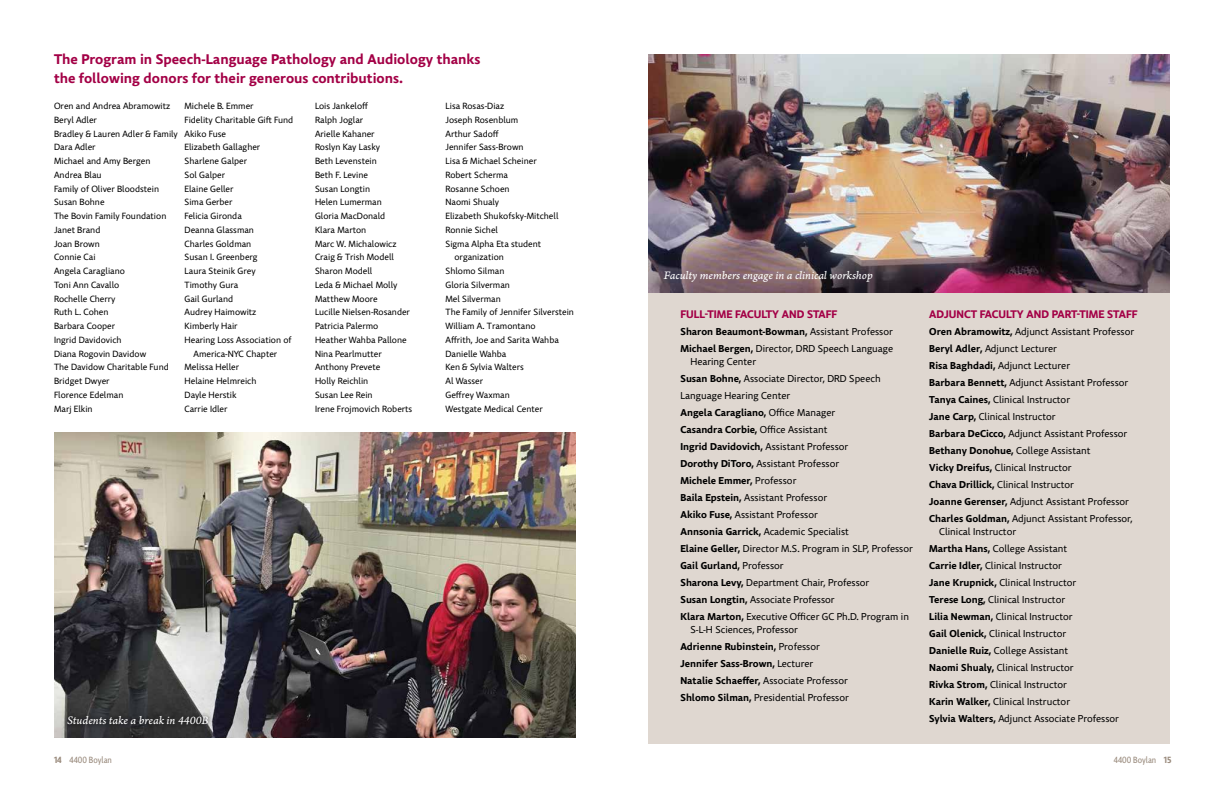
<style>
.page{position:relative;width:1224px;height:792px;background:#fff}
.page>*{position:absolute;margin:0;border:0;box-sizing:border-box;transform-origin:0 0}
.t1{font:700 14px/19px "Comenia Sans";color:#a30046}
.t2{font:12px "Arno Pro Italic Caption";letter-spacing:-.005em;color:#fff}
.t3{font:700 11px "Comenia Sans";color:#a30046}
.t4{font:10px/17px "Comenia Sans";color:#000}
.t5{font:9px/13.8px "Comenia Sans";color:#000}
.t6{font:9px "Comenia Sans Cond";color:#9a8b7d}
.s1{font-weight:700}
</style>
<div class="page">
<div style="left:648px;top:289px;width:522px;height:455px;background:#dfd7d0"></div>
<img style="left:54px;top:432px;width:522px;height:306px">
<img style="left:648px;top:54px;width:522px;height:238px">
<svg style="left:63px;top:711px;width:150px;height:19px;background:#383839"></svg>
<h1 class="t1" style="left:54px;top:51px;width:428px">The Program in Speech-Language Pathology and Audiology thanks the following donors for their generous contributions.</h1>
<p class="t5" style="left:54px;top:99px;width:125px">Oren and Andrea Abramowitz<br>Beryl Adler<br>Bradley &amp; Lauren Adler &amp; Family<br>Dara Adler<br>Michael and Amy Bergen<br>Andrea Blau<br>Family of Oliver Bloodstein<br>Susan Bohne<br>The Bovin Family Foundation<br>Janet Brand<br>Joan Brown<br>Connie Cai<br>Angela Caragliano<br>Toni Ann Cavallo<br>Rochelle Cherry<br>Ruth L. Cohen<br>Barbara Cooper<br>Ingrid Davidovich<br>Diana Rogovin Davidow<br>The Davidow Charitable Fund<br>Bridget Dwyer<br>Florence Edelman<br>Marj Elkin</p>
<p class="t5" style="left:185px;top:99px;width:71px">Michele B. Emmer</p>
<p class="t5" style="left:185px;top:113px;width:110px">Fidelity Charitable Gift Fund</p>
<p class="t5" style="left:185px;top:127px;width:43px">Akiko Fuse</p>
<p class="t5" style="left:185px;top:141px;width:77px">Elizabeth Gallagher</p>
<p class="t5" style="left:185px;top:154px;width:64px">Sharlene Galper</p>
<p class="t5" style="left:185px;top:168px;width:42px">Sol Galper</p>
<p class="t5" style="left:185px;top:182px;width:51px">Elaine Geller</p>
<p class="t5" style="left:185px;top:196px;width:50px">Sima Gerber</p>
<p class="t5" style="left:185px;top:209px;width:59px">Felicia Gironda</p>
<p class="t5" style="left:185px;top:223px;width:71px">Deanna Glassman</p>
<p class="t5" style="left:185px;top:237px;width:68px">Charles Goldman</p>
<p class="t5" style="left:185px;top:251px;width:75px">Susan I. Greenberg</p>
<p class="t5" style="left:185px;top:264px;width:73px">Laura Steinik Grey</p>
<p class="t5" style="left:185px;top:278px;width:55px">Timothy Gura</p>
<p class="t5" style="left:185px;top:292px;width:50px">Gail Gurland</p>
<p class="t5" style="left:185px;top:306px;width:73px">Audrey Haimowitz</p>
<p class="t5" style="left:185px;top:319px;width:55px">Kimberly Hair</p>
<p class="t5" style="left:185px;top:333px;width:109px">Hearing Loss Association of</p>
<p class="t5" style="left:194px;top:347px;width:85px">America-NYC Chapter</p>
<p class="t5" style="left:185px;top:361px;width:56px">Melissa Heller</p>
<p class="t5" style="left:185px;top:374px;width:73px">Helaine Helmreich</p>
<p class="t5" style="left:185px;top:388px;width:54px">Dayle Herstik</p>
<p class="t5" style="left:185px;top:402px;width:44px">Carrie Idler</p>
<p class="t5" style="left:315px;top:99px;width:99px">Lois Jankeloff<br>Ralph Joglar<br>Arielle Kahaner<br>Roslyn Kay Lasky<br>Beth Levenstein<br>Beth F. Levine<br>Susan Longtin<br>Helen Lumerman<br>Gloria MacDonald<br>Klara Marton<br>Marc W. Michalowicz<br>Craig &amp; Trish Modell<br>Sharon Modell<br>Leda &amp; Michael Molly<br>Matthew Moore<br>Lucille Nielsen-Rosander<br>Patricia Palermo<br>Heather Wahba Pallone<br>Nina Pearlmutter<br>Anthony Prevete<br>Holly Reichlin<br>Susan Lee Rein<br>Irene Frojmovich Roberts</p>
<p class="t5" style="left:446px;top:99px;width:60px">Lisa Rosas-Diaz</p>
<p class="t5" style="left:446px;top:113px;width:74px">Joseph Rosenblum</p>
<p class="t5" style="left:446px;top:127px;width:55px">Arthur Sadoff</p>
<p class="t5" style="left:446px;top:141px;width:80px">Jennifer Sass-Brown</p>
<p class="t5" style="left:446px;top:154px;width:93px">Lisa &amp; Michael Scheiner</p>
<p class="t5" style="left:446px;top:168px;width:64px">Robert Scherma</p>
<p class="t5" style="left:446px;top:182px;width:66px">Rosanne Schoen</p>
<p class="t5" style="left:446px;top:196px;width:55px">Naomi Shualy</p>
<p class="t5" style="left:446px;top:209px;width:114px">Elizabeth Shukofsky-Mitchell</p>
<p class="t5" style="left:446px;top:223px;width:54px">Ronnie Sichel</p>
<p class="t5" style="left:446px;top:237px;width:97px">Sigma Alpha Eta student</p>
<p class="t5" style="left:455px;top:251px;width:51px">organization</p>
<p class="t5" style="left:446px;top:264px;width:60px">Shlomo Silman</p>
<p class="t5" style="left:446px;top:278px;width:66px">Gloria Silverman</p>
<p class="t5" style="left:446px;top:292px;width:57px">Mel Silverman</p>
<p class="t5" style="left:446px;top:306px;width:130px">The Family of Jennifer Silverstein</p>
<p class="t5" style="left:446px;top:319px;width:92px">William A. Tramontano</p>
<p class="t5" style="left:446px;top:333px;width:115px">Affrith, Joe and Sarita Wahba</p>
<p class="t5" style="left:446px;top:347px;width:62px">Danielle Wahba</p>
<p class="t5" style="left:446px;top:361px;width:80px">Ken &amp; Sylvia Walters</p>
<p class="t5" style="left:446px;top:374px;width:39px">Al Wasser</p>
<p class="t5" style="left:446px;top:388px;width:66px">Geffrey Waxman</p>
<p class="t5" style="left:446px;top:402px;width:99px">Westgate Medical Center</p>
<p class="t2" style="left:67px;top:714px;width:143px">Students take a break in 4400B</p>
<p class="t2" style="left:664px;top:268px;width:211px">Faculty members engage in a clinical workshop</p>
<p class="t3" style="left:680px;top:307px;width:158px">FULL-TIME FACULTY AND STAFF</p>
<p class="t4" style="left:680px;top:323px;width:214px"><span class="s1">Sharon Beaumont-Bowman,</span> Assistant Professor<br><span class="s1">Michael Bergen,</span> Director, DRD Speech Language</p>
<p class="t4" style="left:680px;top:353px;width:234px;text-indent:10px">Hearing Center<br><span class="s1">Susan Bohne,</span> Associate Director, DRD Speech Language Hearing Center<br><span class="s1">Angela Caragliano,</span> Office Manager<br><span class="s1">Casandra Corbie,</span> Office Assistant<br><span class="s1">Ingrid Davidovich,</span> Assistant Professor<br><span class="s1">Dorothy DiToro,</span> Assistant Professor<br><span class="s1">Michele Emmer,</span> Professor<br><span class="s1">Baila Epstein,</span> Assistant Professor<br><span class="s1">Akiko Fuse,</span> Assistant Professor<br><span class="s1">Annsonia Garrick,</span> Academic Specialist<br><span class="s1">Elaine Geller,</span> Director M.S. Program in SLP, Professor <span class="s1">Gail Gurland,</span> Professor<br><span class="s1">Sharona Levy,</span> Department Chair, Professor<br><span class="s1">Susan Longtin,</span> Associate Professor<br><span class="s1">Klara Marton,</span> Executive Officer GC Ph.D. Program in</p>
<p class="t4" style="left:680px;top:621px;width:170px;text-indent:10px">S-L-H Sciences, Professor<br><span class="s1">Adrienne Rubinstein,</span> Professor <span class="s1">Jennifer Sass-Brown,</span> Lecturer<br><span class="s1">Natalie Schaeffer,</span> Associate Professor <span class="s1">Shlomo Silman,</span> Presidential Professor</p>
<p class="t3" style="left:929px;top:307px;width:210px">ADJUNCT FACULTY AND PART-TIME STAFF</p>
<p class="t4" style="left:929px;top:323px;width:206px"><span class="s1">Oren Abramowitz,</span> Adjunct Assistant Professor <span class="s1">Beryl Adler,</span> Adjunct Lecturer<br><span class="s1">Risa Baghdadi,</span> Adjunct Lecturer<br><span class="s1">Barbara Bennett,</span> Adjunct Assistant Professor <span class="s1">Tanya Caines,</span> Clinical Instructor<br><span class="s1">Jane Carp,</span> Clinical Instructor<br><span class="s1">Barbara DeCicco,</span> Adjunct Assistant Professor <span class="s1">Bethany Donohue,</span> College Assistant<br><span class="s1">Vicky Dreifus,</span> Clinical Instructor<br><span class="s1">Chava Drillick,</span> Clinical Instructor<br><span class="s1">Joanne Gerenser,</span> Adjunct Assistant Professor <span class="s1">Charles Goldman,</span> Adjunct Assistant Professor,</p>
<p class="t4" style="left:929px;top:523px;width:191px;text-indent:10px">Clinical Instructor<br><span class="s1">Martha Hans,</span> College Assistant<br><span class="s1">Carrie Idler,</span> Clinical Instructor<br><span class="s1">Jane Krupnick,</span> Clinical Instructor<br><span class="s1">Terese Long,</span> Clinical Instructor<br><span class="s1">Lilia Newman,</span> Clinical Instructor<br><span class="s1">Gail Olenick,</span> Clinical Instructor<br><span class="s1">Danielle Ruiz,</span> College Assistant<br><span class="s1">Naomi Shualy,</span> Clinical Instructor<br><span class="s1">Rivka Strom,</span> Clinical Instructor<br><span class="s1">Karin Walker,</span> Clinical Instructor<br><span class="s1">Sylvia Walters,</span> Adjunct Associate Professor</p>
<p class="t6" style="left:54px;top:754px;width:59px"><span class="s1">14</span> 4400 Boylan</p>
<p class="t6" style="left:1114px;top:754px;width:59px">4400 Boylan <span class="s1">15</span></p>
</div>
